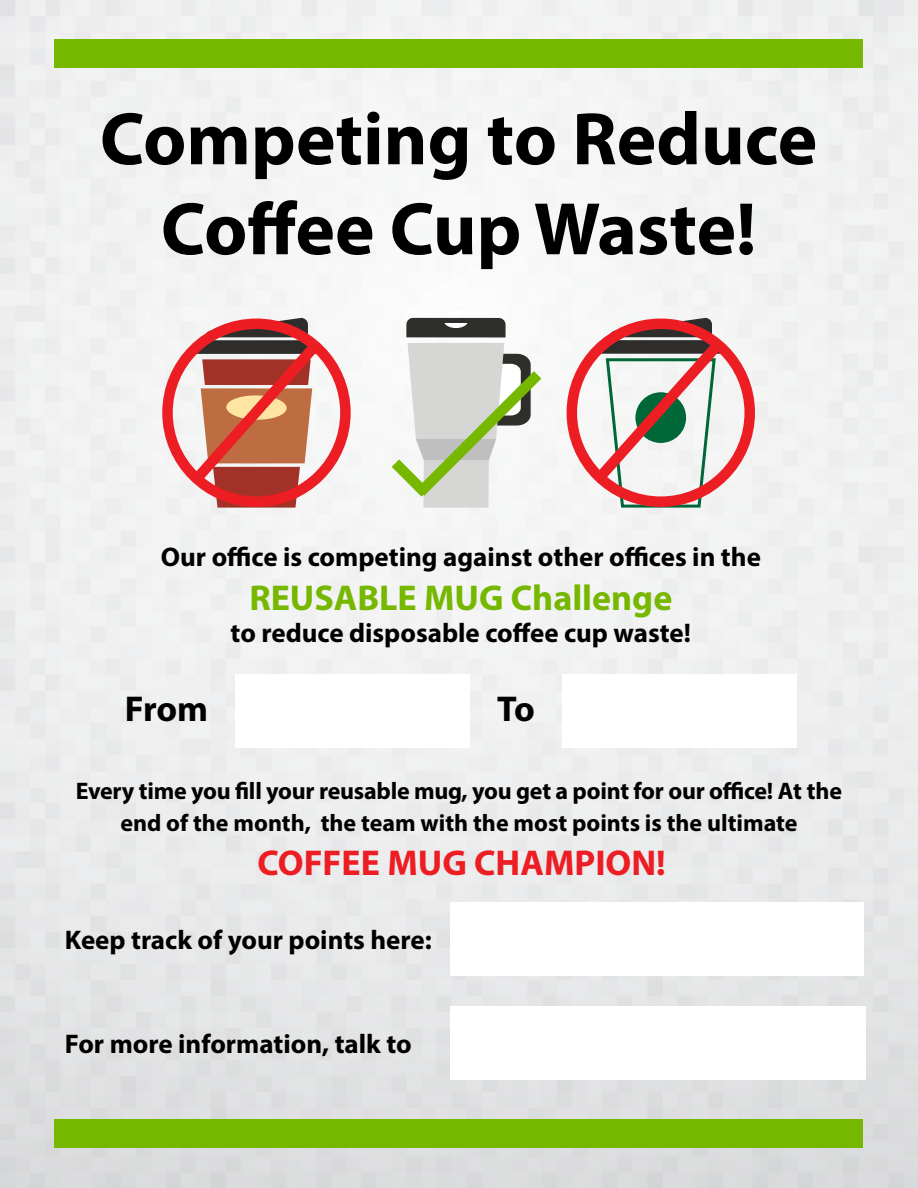
<style>
.page{position:relative;width:918px;height:1188px;background:#fff}
.page>*{position:absolute;margin:0;border:0;box-sizing:border-box;transform-origin:0 0}
.t1{font:700 75px/90px "Myriad Pro";color:#000;text-align:center}
.t2{font:700 36px "Myriad Pro";color:#76b700}
.t3{font:700 36px "Myriad Pro";color:#ed1d24}
.t4{font:700 36px "Myriad Pro";letter-spacing:-.015em;color:#000}
.t5{font:700 27px "Myriad Pro";color:#000}
.t6{font:700 24px/32.4px "Myriad Pro";letter-spacing:-.005em;color:#000;text-align:center}
</style>
<div class="page">
<img style="left:0;top:0;width:918px;height:1188px">
<div style="left:55px;top:40px;width:808px;height:28px;background:#76b700"></div>
<div style="left:55px;top:1120px;width:808px;height:28px;background:#76b700"></div>
<div style="left:236px;top:675px;width:234px;height:73px;background:#fff"></div>
<div style="left:562px;top:675px;width:235px;height:73px;background:#fff"></div>
<div style="left:450px;top:1006px;width:416px;height:74px;background:#fff"></div>
<div style="left:450px;top:902px;width:414px;height:74px;background:#fff"></div>
<svg style="left:406px;top:318px;width:100px;height:19px;background:#3b3b38"></svg>
<div style="left:162px;top:319px;width:189px;height:188px;border:10px solid #ed1d24;border-radius:50%"></div>
<div style="left:567px;top:319px;width:188px;height:188px;border:10px solid #ed1d24;border-radius:50%"></div>
<svg style="left:182px;top:318px;width:149px;height:190px"></svg>
<svg style="left:583px;top:318px;width:149px;height:191px"></svg>
<svg style="left:381px;top:343px;width:171px;height:165px"></svg>
<h1 class="t1" style="left:100px;top:92px;width:719px">Competing to Reduce<br>Coffee Cup Waste!</h1>
<p class="t5" style="left:161px;top:540px;width:602px">Our office is competing against other offices in the</p>
<h2 class="t2" style="left:249px;top:574px;width:425px">REUSABLE MUG Challenge</h2>
<p class="t5" style="left:231px;top:615px;width:462px">to reduce disposable coffee cup waste!</p>
<h2 class="t4" style="left:125px;top:685px;width:85px">From</h2>
<h2 class="t4" style="left:497px;top:685px;width:39px">To</h2>
<p class="t6" style="left:76px;top:774px;width:768px">Every time you fill your reusable mug, you get a point for our office! At the end of the month, the team with the most points is the ultimate</p>
<h2 class="t3" style="left:258px;top:839px;width:410px">COFFEE MUG CHAMPION!</h2>
<p class="t5" style="left:65px;top:922px;width:368px">Keep track of your points here:</p>
<p class="t5" style="left:65px;top:1026px;width:348px">For more information, talk to</p>
</div>
